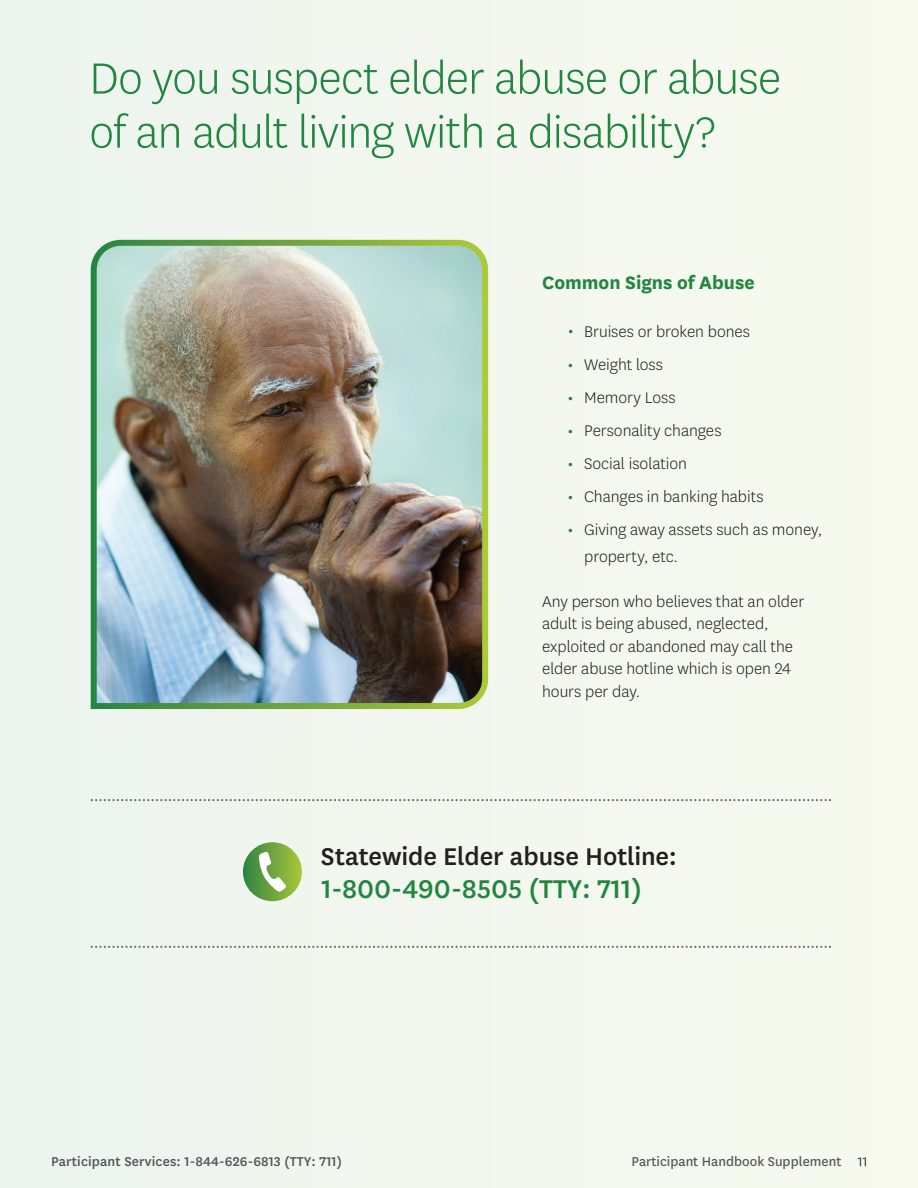
<style>
.page{position:relative;width:918px;height:1188px;background:#f3f7ee}
.page>*{position:absolute;margin:0;border:0;box-sizing:border-box;transform-origin:0 0}
.t1{font:300 51px/54px "National";letter-spacing:-.02em;color:#228641}
.t2{font:500 30px "Centene Sans";letter-spacing:-.005em;color:#228641}
.t3{font:500 28.2px "Centene Sans";letter-spacing:-.005em;color:#231f20}
.t4{font:700 21px "Centene Sans";color:#228641}
.t5{font:300 18px/22.5px "Centene Sans";color:#231f20}
.t6{font:500 15px "Centene Sans";letter-spacing:.01em;color:#54555a}
.t7{font:15px "National";color:#54555a}
.s1{font-weight:500;color:#228641}
</style>
<div class="page">
<img style="left:91px;top:240px;width:397px;height:469px">
<div style="left:243px;top:842px;width:59px;height:59px;background:linear-gradient(to right,#2f8443,#adc73c);border-radius:30px"></div>
<svg style="left:259px;top:852px;width:27px;height:40px"></svg>
<svg style="left:91px;top:799px;width:740px;height:2px"></svg>
<svg style="left:91px;top:946px;width:740px;height:2px"></svg>
<svg style="left:858px;top:1157px;width:8px;height:9px"></svg>
<h1 class="t1" style="left:89px;top:50px;width:693px">Do you suspect elder abuse or abuse of an adult living with a disability?</h1>
<p class="t4" style="left:542px;top:268px;width:214px">Common Signs of Abuse</p>
<p class="t5" style="left:584px;top:320px;width:167px">Bruises or broken bones</p>
<p class="t5" style="left:568px;top:353px;width:97px"><span class="s1">•</span> Weight loss</p>
<p class="t5" style="left:568px;top:386px;width:110px"><span class="s1">•</span> Memory Loss</p>
<p class="t5" style="left:568px;top:419px;width:155px"><span class="s1">•</span> Personality changes</p>
<p class="t5" style="left:568px;top:452px;width:121px"><span class="s1">•</span> Social isolation</p>
<p class="t5" style="left:568px;top:485px;width:197px"><span class="s1">•</span> Changes in banking habits</p>
<p class="t5" style="left:584px;top:515px;width:240px;line-height:27px;text-indent:-17px"><span class="s1">•</span> Giving away assets such as money, property, etc.</p>
<p class="t5" style="left:542px;top:590px;width:264px">Any person who believes that an older adult is being abused, neglected, exploited or abandoned may call the elder abuse hotline which is open 24 hours per day.</p>
<h3 class="t3" style="left:321px;top:837px;width:358px">Statewide Elder abuse Hotline:</h3>
<h2 class="t2" style="left:322px;top:869px;width:322px">1-800-490-8505 (TTY: 711)</h2>
<p class="t6" style="left:51px;top:1151px;width:293px">Participant Services: 1-844-626-6813 (TTY: 711)</p>
<p class="t7" style="left:632px;top:1152px;width:211px">Participant Handbook Supplement</p>
</div>
